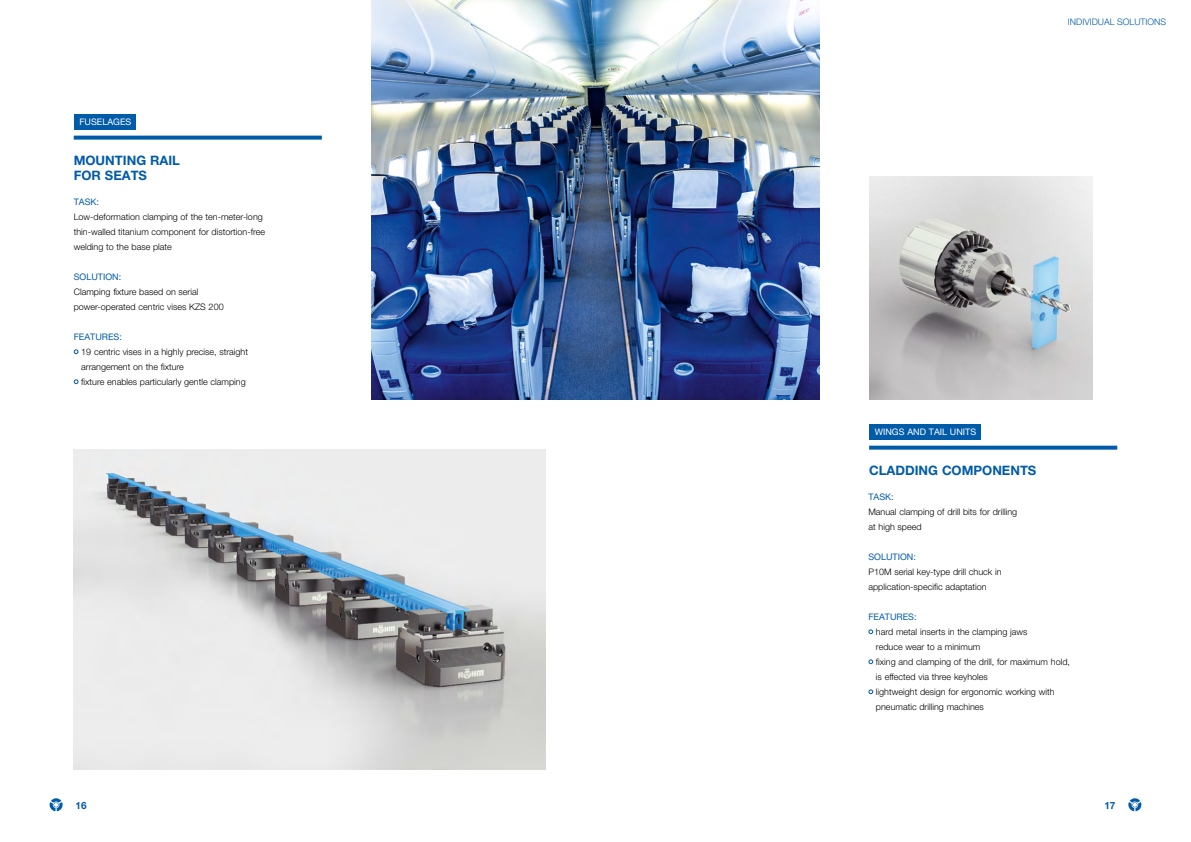
<style>
.page{position:relative;width:1191px;height:842px;background:#fff}
.page>*{position:absolute;margin:0;border:0;box-sizing:border-box;transform-origin:0 0}
.t1{font:700 13px/15px "Helvetica Neue LT Pro";color:#005ba9}
.t2{font:700 10px "Helvetica Neue LT Pro";color:#005ba9}
.t3{font:300 9px/15px "Helvetica Neue LT Pro";color:#000}
.t4{font:9px "Helvetica Neue LT Pro";color:#005ba9}
.t5{font:9px "Helvetica Neue LT Pro";color:#fff}
.t6{font:300 9px "Helvetica Neue LT Pro";color:#005ba9}
</style>
<div class="page">
<svg style="left:1128px;top:798px;width:13px;height:13px"></svg>
<svg style="left:50px;top:798px;width:13px;height:13px"></svg>
<svg style="left:868px;top:629px;width:5px;height:5px"></svg>
<svg style="left:868px;top:659px;width:5px;height:5px"></svg>
<svg style="left:868px;top:689px;width:5px;height:5px"></svg>
<svg style="left:869px;top:446px;width:248px;height:4px"></svg>
<img style="left:869px;top:176px;width:223px;height:224px">
<svg style="left:74px;top:349px;width:4px;height:5px"></svg>
<svg style="left:74px;top:379px;width:4px;height:5px"></svg>
<div style="left:74px;top:115px;width:61px;height:15px;background:#005ba9"></div>
<div style="left:869px;top:425px;width:111px;height:15px;background:#005ba9"></div>
<svg style="left:74px;top:136px;width:248px;height:4px"></svg>
<img style="left:74px;top:450px;width:472px;height:320px">
<img style="left:371px;top:0;width:448px;height:400px">
<p class="t5" style="left:79px;top:117px;width:53px">FUSELAGES</p>
<h1 class="t1" style="left:74px;top:152px;width:108px">MOUNTING RAIL<br>FOR SEATS</h1>
<p class="t4" style="left:74px;top:196px;width:27px">TASK:</p>
<p class="t3" style="left:74px;top:209px;width:193px">Low-deformation clamping of the ten-meter-long thin-walled titanium component for distortion-free welding to the base plate</p>
<p class="t4" style="left:74px;top:271px;width:49px">SOLUTION:</p>
<p class="t3" style="left:74px;top:284px;width:151px">Clamping fixture based on serial power-operated centric vises KZS 200</p>
<p class="t4" style="left:74px;top:331px;width:50px">FEATURES:</p>
<p class="t3" style="left:81px;top:344px;width:168px">19 centric vises in a highly precise, straight arrangement on the fixture<br>fixture enables particularly gentle clamping</p>
<p class="t6" style="left:1068px;top:16px;width:100px">INDIVIDUAL SOLUTIONS</p>
<p class="t5" style="left:874px;top:427px;width:103px">WINGS AND TAIL UNITS</p>
<h1 class="t1" style="left:869px;top:462px;width:169px">CLADDING COMPONENTS</h1>
<p class="t4" style="left:868px;top:491px;width:27px">TASK:</p>
<p class="t3" style="left:868px;top:504px;width:150px">Manual clamping of drill bits for drilling at high speed</p>
<p class="t4" style="left:868px;top:551px;width:49px">SOLUTION:</p>
<p class="t3" style="left:868px;top:564px;width:135px">P10M serial key-type drill chuck in application-specific adaptation</p>
<p class="t4" style="left:868px;top:611px;width:50px">FEATURES:</p>
<p class="t3" style="left:876px;top:624px;width:196px">hard metal inserts in the clamping jaws<br>reduce wear to a minimum<br>fixing and clamping of the drill, for maximum hold, is effected via three keyholes<br>lightweight design for ergonomic working with pneumatic drilling machines</p>
<p class="t2" style="left:75px;top:799px;width:13px">16</p>
<p class="t2" style="left:1104px;top:799px;width:13px">17</p>
</div>
